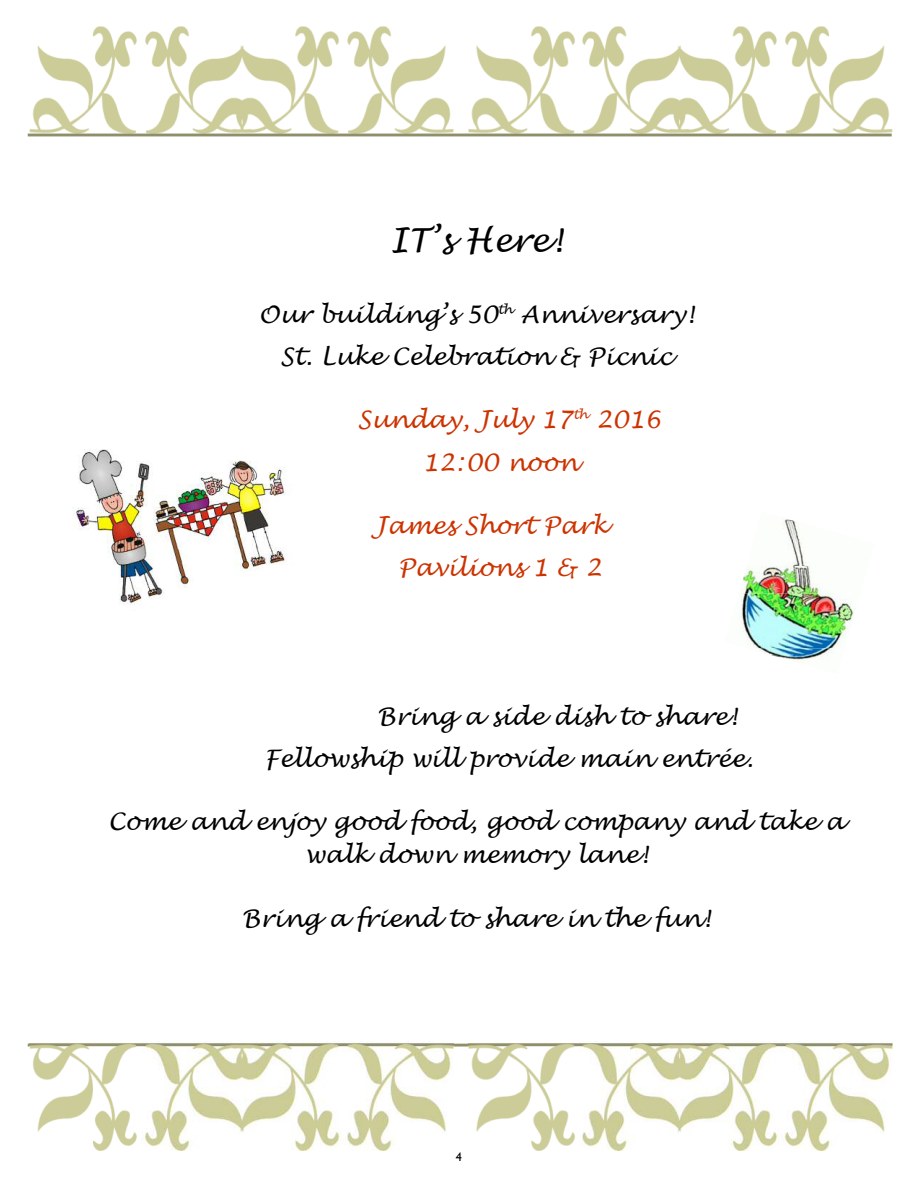
<style>
.page{position:relative;width:918px;height:1188px;background:#fff}
.page>*{position:absolute;margin:0;border:0;box-sizing:border-box;transform-origin:0 0}
.t1{font:italic 33.15px "Lucida Handwriting";color:#000}
.t2{font:italic 24.15px/42.2px "Lucida Handwriting";color:#000;text-align:center}
.t3{font:italic 24.15px/42.2px "Lucida Handwriting";color:#c30}
.t4{font:12.3px "Gill Sans";color:#000}
</style>
<div class="page">
<img style="left:468px;top:27px;width:424px;height:107px">
<img style="left:30px;top:27px;width:424px;height:107px">
<hr style="left:28px;top:134px;width:864px;height:2px;background:#8f8f6b">
<img style="left:468px;top:1041px;width:424px;height:109px">
<img style="left:30px;top:1041px;width:424px;height:109px">
<img style="left:782px;top:519px;width:17px;height:20px">
<img style="left:788px;top:539px;width:19px;height:27px">
<img style="left:741px;top:566px;width:88px;height:28px">
<img style="left:741px;top:594px;width:112px;height:27px">
<img style="left:741px;top:621px;width:111px;height:27px">
<img style="left:759px;top:648px;width:73px;height:12px">
<img style="left:73px;top:449px;width:213px;height:156px">
<h1 class="t1" style="left:390px;top:218px;width:174px">IT’s Here!</h1>
<p class="t2" style="left:258px;top:293px;width:437px">Our building’s 50<sup>th</sup> Anniversary!<br>St. Luke Celebration &amp; Picnic</p>
<p class="t3" style="left:423px;top:399px;width:240px;text-indent:-65px">Sunday, July 17<sup>th</sup> 2016<br>12:00 noon</p>
<p class="t3" style="left:374px;top:505px;width:235px;text-align:right">James Short Park<br>Pavilions 1 &amp; 2</p>
<p class="t2" style="left:264px;top:696px;width:490px;text-align:left;text-indent:113px">Bring a side dish to share!<br>Fellowship will provide main entrée.</p>
<p class="t2" style="left:108px;top:805px;width:738px;line-height:33.5px">Come and enjoy good food, good company and take a walk down memory lane!</p>
<p class="t2" style="left:242px;top:897px;width:470px">Bring a friend to share in the fun!</p>
<p class="t4" style="left:456px;top:1150px;width:8px">4</p>
</div>
